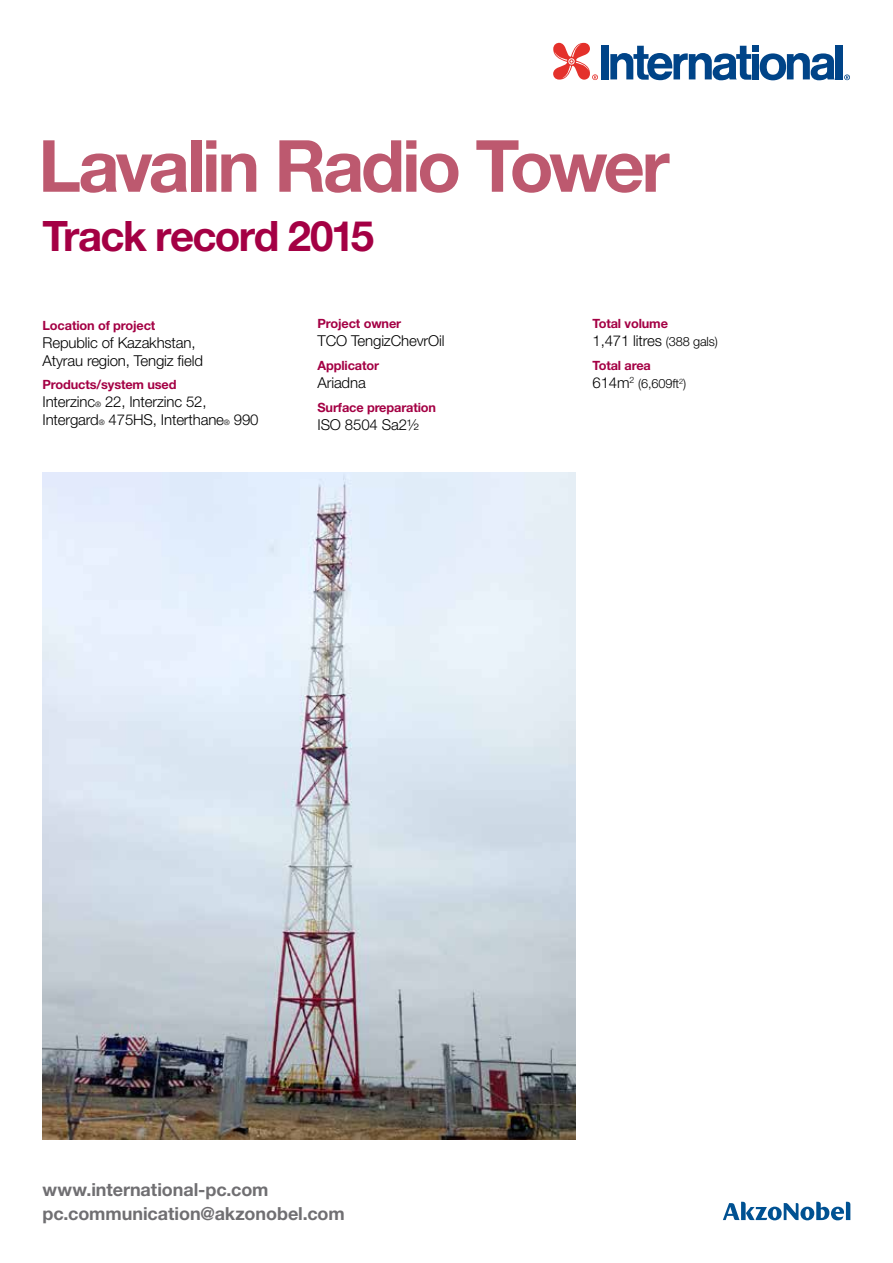
<style>
.page{position:relative;width:893px;height:1263px;background:#fff}
.page>*{position:absolute;margin:0;border:0;box-sizing:border-box;transform-origin:0 0}
.t1{font:700 72px "Helvetica Neue LT Pro";letter-spacing:-.045em;color:#bd596f}
.t2{font:700 42px "Helvetica Neue LT Pro";letter-spacing:-.04em;color:#a40044}
.t3{font:700 18px/24px "Helvetica Neue LT Pro";letter-spacing:-.005em;color:#706f72}
.t4{font:300 15px/18px "Helvetica Neue LT Pro";letter-spacing:-.01em;color:#000}
.t5{font:700 12.75px/18px "Helvetica Neue LT Pro";letter-spacing:-.01em;color:#a40044}
.s1{font-size:7.5px}
.s2{font-size:12.75px}
.s3{font-weight:300;font-size:15px;color:#000}
.s4{font-weight:300;color:#000}
</style>
<div class="page">
<img style="left:43px;top:472px;width:532px;height:668px">
<div style="left:836px;top:45px;width:7px;height:34px;background:#048"></div>
<div style="left:752px;top:45px;width:7px;height:6px;background:#048"></div>
<div style="left:752px;top:54px;width:7px;height:25px;background:#048"></div>
<div style="left:601px;top:45px;width:7px;height:34px;background:#048"></div>
<svg style="left:610px;top:46px;width:141px;height:34px"></svg>
<svg style="left:760px;top:53px;width:75px;height:27px"></svg>
<svg style="left:553px;top:43px;width:45px;height:37px"></svg>
<svg style="left:844px;top:74px;width:6px;height:6px"></svg>
<svg style="left:723px;top:1202px;width:127px;height:18px"></svg>
<h1 class="t1" style="left:38px;top:121px;width:633px">Lavalin Radio Tower</h1>
<h2 class="t2" style="left:43px;top:210px;width:333px">Track record 2015</h2>
<p class="t5" style="left:43px;top:316px;width:114px">Location of project</p>
<p class="t4" style="left:43px;top:333px;width:162px">Republic of Kazakhstan,<br>Atyrau region, Tengiz field</p>
<p class="t5" style="left:43px;top:375px;width:136px">Products/system used</p>
<p class="t4" style="left:43px;top:393px;width:218px">Interzinc<span class="s1">®</span> 22, Interzinc 52,<br>Intergard<span class="s1">®</span> 475HS, Interthane<span class="s1">®</span> 990</p>
<p class="t5" style="left:317px;top:314px;width:85px">Project owner</p>
<p class="t4" style="left:317px;top:331px;width:128px">TCO TengizChevrOil</p>
<p class="t5" style="left:317px;top:356px;width:63px">Applicator</p>
<p class="t4" style="left:317px;top:373px;width:50px">Ariadna</p>
<p class="t5" style="left:317px;top:398px;width:120px">Surface preparation</p>
<p class="t4" style="left:317px;top:415px;width:103px">ISO 8504 Sa2½</p>
<p class="t5" style="left:592px;top:314px;width:77px">Total volume</p>
<p class="t4" style="left:592px;top:331px;width:127px">1,471 litres <span class="s2">(388 gals)</span></p>
<p class="t5" style="left:592px;top:356px;width:95px">Total area<br><span class="s3">614m</span><sup>2</sup> <span class="s4">(6,609ft</span><sup>2</sup><span class="s4">)</span></p>
<p class="t3" style="left:43px;top:1177px;width:304px">www.international-pc.com pc.communication@akzonobel.com</p>
</div>
